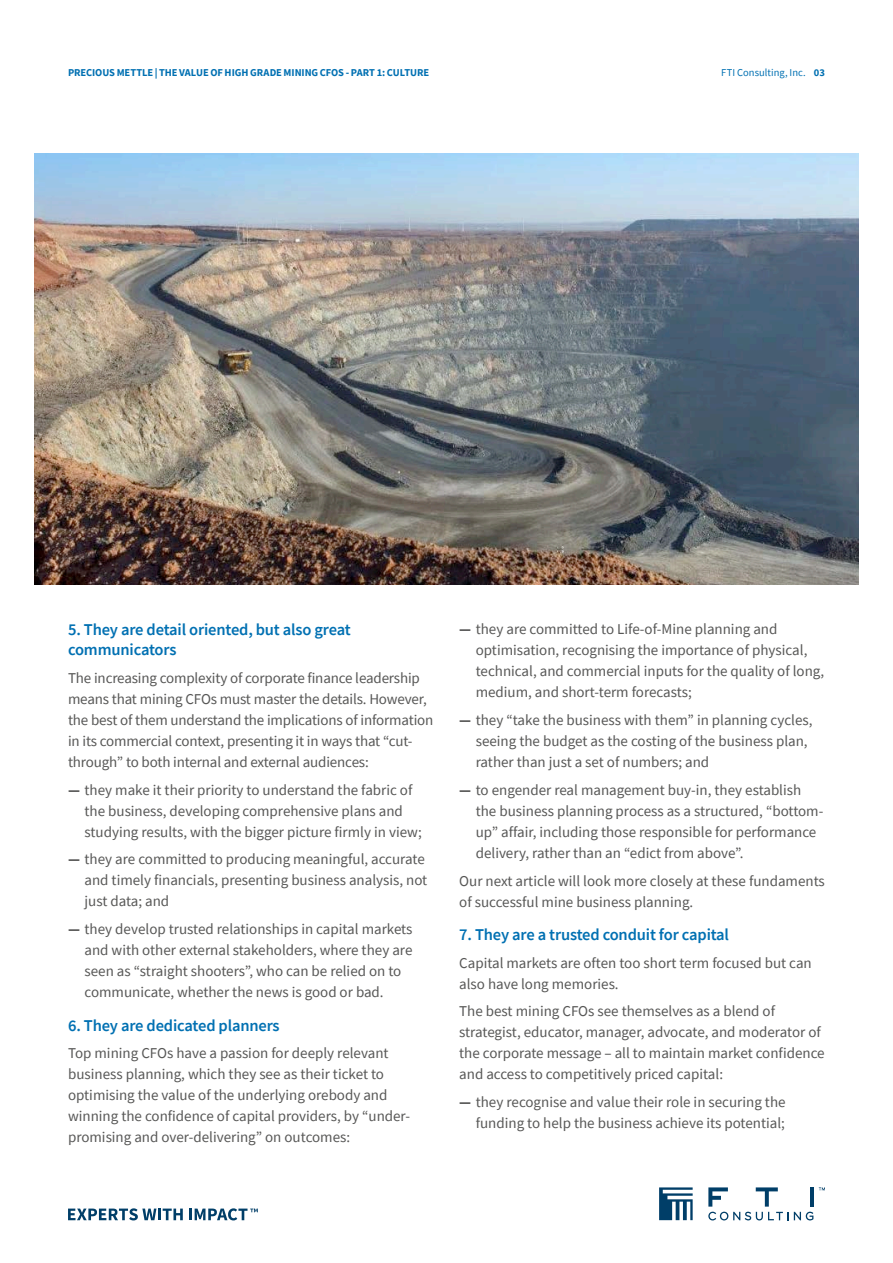
<style>
.page{position:relative;width:893px;height:1263px;background:#fff}
.page>*{position:absolute;margin:0;border:0;box-sizing:border-box;transform-origin:0 0}
.t1{font:600 16.5px/19.8px "Source Sans Pro";letter-spacing:-.01em;color:#0070b2}
.t2{font:15px/21px "Source Sans Pro";color:#575756}
.t3{font:700 10.5px "Source Sans Pro";letter-spacing:-.005em;color:#0070b2}
.t4{font:10.5px "Source Sans Pro";letter-spacing:.005em;color:#0070b2}
.s1{font-weight:700}
</style>
<div class="page">
<svg style="left:68px;top:1208px;width:115px;height:12px"></svg>
<svg style="left:189px;top:1208px;width:69px;height:12px"></svg>
<svg style="left:659px;top:1187px;width:34px;height:33px"></svg>
<svg style="left:708px;top:1212px;width:105px;height:8px"></svg>
<svg style="left:819px;top:1187px;width:6px;height:3px"></svg>
<svg style="left:756px;top:1187px;width:22px;height:19px"></svg>
<hr style="left:810px;top:1187px;width:4px;height:19px;background:#003e68">
<svg style="left:708px;top:1187px;width:20px;height:19px"></svg>
<img style="left:34px;top:153px;width:825px;height:432px">
<p class="t3" style="left:68px;top:65px;width:363px">PRECIOUS METTLE | THE VALUE OF HIGH GRADE MINING CFOS - PART 1: CULTURE</p>
<p class="t4" style="left:721px;top:66px;width:105px">FTI Consulting, Inc. <span class="s1">03</span></p>
<p class="t1" style="left:68px;top:620px;width:284px">5. They are detail oriented, but also great communicators</p>
<p class="t2" style="left:68px;top:667px;width:367px">The increasing complexity of corporate finance leadership means that mining CFOs must master the details. However, the best of them understand the implications of information in its commercial context, presenting it in ways that “cut&shy;through” to both internal and external audiences:</p>
<p class="t2" style="left:85px;top:779px;width:339px;text-indent:-16px"><span class="s1">—</span> they make it their priority to understand the fabric of the business, developing comprehensive plans and studying results, with the bigger picture firmly in view;</p>
<p class="t2" style="left:85px;top:849px;width:344px;text-indent:-16px"><span class="s1">—</span> they are committed to producing meaningful, accurate and timely financials, presenting business analysis, not just data; and</p>
<p class="t2" style="left:85px;top:919px;width:329px;text-indent:-16px"><span class="s1">—</span> they develop trusted relationships in capital markets and with other external stakeholders, where they are seen as “straight shooters”, who can be relied on to communicate, whether the news is good or bad.</p>
<p class="t1" style="left:68px;top:1015px;width:213px">6. They are dedicated planners</p>
<p class="t2" style="left:68px;top:1043px;width:344px">Top mining CFOs have a passion for deeply relevant business planning, which they see as their ticket to optimising the value of the underlying orebody and winning the confidence of capital providers, by “under&shy;promising and over-delivering” on outcomes:</p>
<p class="t2" style="left:476px;top:619px;width:350px;text-indent:-16px"><span class="s1">—</span> they are committed to Life-of-Mine planning and optimisation, recognising the importance of physical, technical, and commercial inputs for the quality of long, medium, and short-term forecasts;</p>
<p class="t2" style="left:476px;top:709px;width:338px;text-indent:-16px"><span class="s1">—</span> they “take the business with them” in planning cycles, seeing the budget as the costing of the business plan, rather than just a set of numbers; and</p>
<p class="t2" style="left:476px;top:779px;width:349px;text-indent:-16px"><span class="s1">—</span> to engender real management buy-in, they establish the business planning process as a structured, “bottom&shy;up” affair, including those responsible for performance delivery, rather than an “edict from above”.</p>
<p class="t2" style="left:459px;top:870px;width:367px">Our next article will look more closely at these fundaments of successful mine business planning.</p>
<p class="t1" style="left:459px;top:924px;width:271px">7. They are a trusted conduit for capital</p>
<p class="t2" style="left:459px;top:952px;width:354px">Capital markets are often too short term focused but can also have long memories.</p>
<p class="t2" style="left:459px;top:1001px;width:367px">The best mining CFOs see themselves as a blend of strategist, educator, manager, advocate, and moderator of the corporate message – all to maintain market confidence and access to competitively priced capital:</p>
<p class="t2" style="left:459px;top:1091px;width:328px;text-align:right"><span class="s1">—</span> they recognise and value their role in securing the funding to help the business achieve its potential;</p>
</div>
